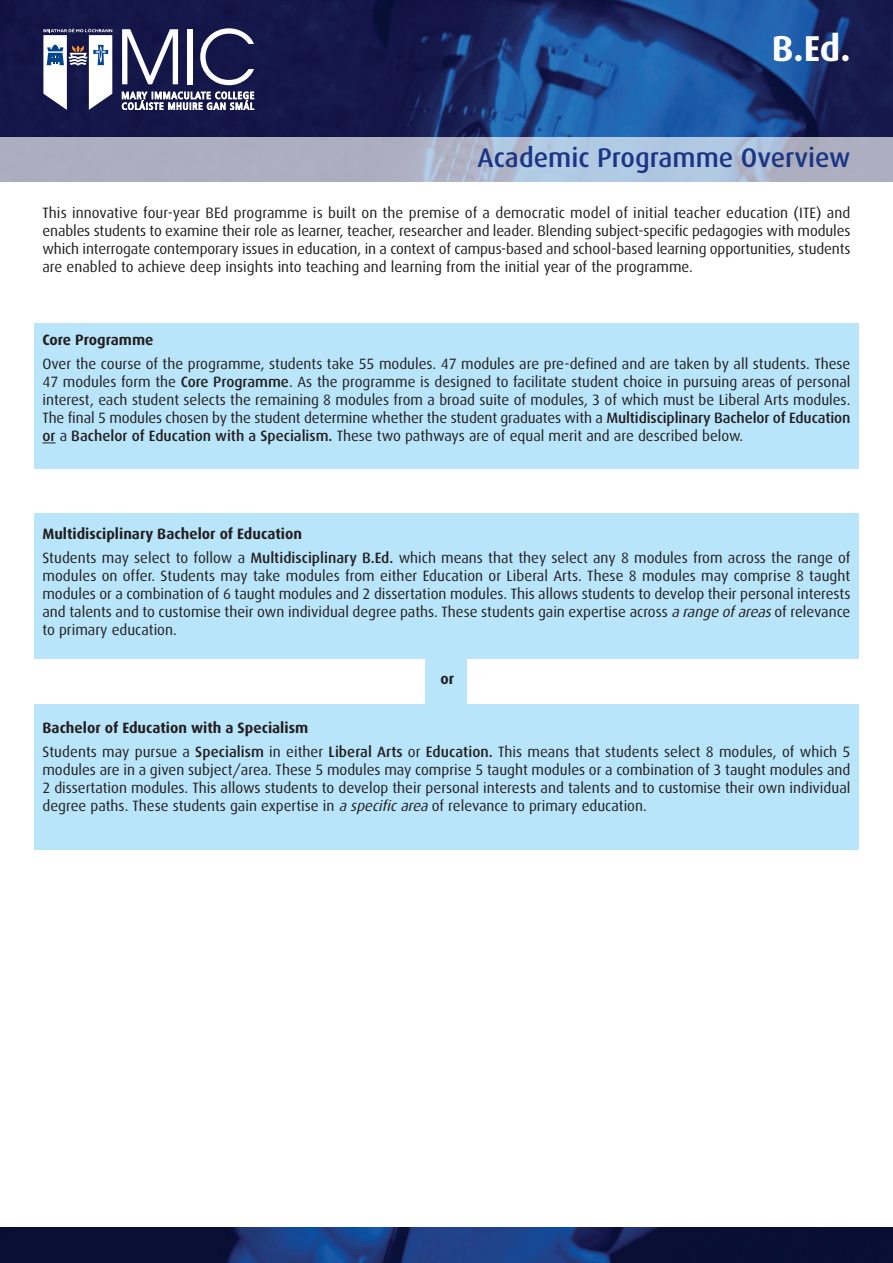
<style>
.page{position:relative;width:893px;height:1263px;background:#fff}
.page>*{position:absolute;margin:0;border:0;box-sizing:border-box;transform-origin:0 0}
.t1{font:700 36px "Dax";color:#fff}
.t2{font:500 27px "Dax";color:#1c3685}
.t3{font:15px/18px "Dax";color:#231f20;text-align:justify}
.t4{font:700 15px "Dax";color:#231f20}
.s1{font-weight:500}
.s2{font-weight:700}
.s3{font-style:italic}
</style>
<div class="page">
<div style="left:34px;top:323px;width:825px;height:145px;background:#b9e5fa"></div>
<div style="left:34px;top:704px;width:825px;height:145px;background:#b9e5fa"></div>
<div style="left:34px;top:513px;width:825px;height:146px;background:#b9e5fa"></div>
<img style="left:0;top:0;width:893px;height:137px">
<img style="left:0;top:1228px;width:893px;height:35px">
<svg style="left:0;top:137px;width:893px;height:45px;background:#aeb6ca"></svg>
<svg style="left:43px;top:28px;width:69px;height:82px"></svg>
<svg style="left:122px;top:29px;width:56px;height:55px"></svg>
<div style="left:187px;top:29px;width:5px;height:55px;background:#fff"></div>
<svg style="left:200px;top:28px;width:54px;height:57px"></svg>
<svg style="left:122px;top:91px;width:132px;height:19px"></svg>
<div style="left:426px;top:595px;width:41px;height:145px;background:#b9e5fa"></div>
<svg style="left:42px;top:442px;width:14px;height:1px"></svg>
<h1 class="t1" style="left:772px;top:33px;width:80px">B.Ed.</h1>
<h2 class="t2" style="left:478px;top:146px;width:374px">Academic Programme Overview</h2>
<p class="t3" style="left:42px;top:204px;width:809px">This innovative four-year BEd programme is built on the premise of a democratic model of initial teacher education (ITE) and enables students to examine their role as learner, teacher, researcher and leader. Blending subject-specific pedagogies with modules which interrogate contemporary issues in education, in a context of campus-based and school-based learning opportunities, students are enabled to achieve deep insights into teaching and learning from the initial year of the programme.</p>
<p class="t4" style="left:42px;top:333px;width:113px">Core Programme</p>
<p class="t3" style="left:42px;top:356px;width:809px">Over the course of the programme, students take 55 modules. 47 modules are pre-defined and are taken by all students. These 47 modules form the <span class="s1">Core Programme</span>. As the programme is designed to facilitate student choice in pursuing areas of personal interest, each student selects the remaining 8 modules from a broad suite of modules, 3 of which must be Liberal Arts modules.<br>The final 5 modules chosen by the student determine whether the student graduates with a <span class="s1">Multidisciplinary Bachelor of Education or</span> a <span class="s1">Bachelor of Education with a Specialism.</span> These two pathways are of equal merit and are described below.</p>
<p class="t3" style="left:42px;top:522px;width:809px;line-height:24.5px"><span class="s2">Multidisciplinary Bachelor of Education<br></span>Students may select to follow a <span class="s1">Multidisciplinary B.Ed.</span> which means that they select any 8 modules from across the range of</p>
<p class="t3" style="left:42px;top:568px;width:809px">modules on offer. Students may take modules from either Education or Liberal Arts. These 8 modules may comprise 8 taught modules or a combination of 6 taught modules and 2 dissertation modules. This allows students to develop their personal interests and talents and to customise their own individual degree paths. These students gain expertise across <span class="s3">arangeofareas</span>of relevance to primary education.</p>
<p class="t4" style="left:441px;top:672px;width:15px">or</p>
<p class="t3" style="left:42px;top:716px;width:809px;line-height:24.5px"><span class="s2">Bachelor of Education with a Specialism<br></span>Students may pursue a <span class="s1">Specialism</span> in either <span class="s1">Liberal Arts</span> or <span class="s1">Education.</span> This means that students select 8 modules, of which 5</p>
<p class="t3" style="left:42px;top:762px;width:809px">modules are in a given subject/area. These 5 modules may comprise 5 taught modules or a combination of 3 taught modules and 2 dissertation modules. This allows students to develop their personal interests and talents and to customise their own individual degree paths. These students gain expertise in <span class="s3">aspecificarea</span>of relevance to primary education.</p>
</div>
